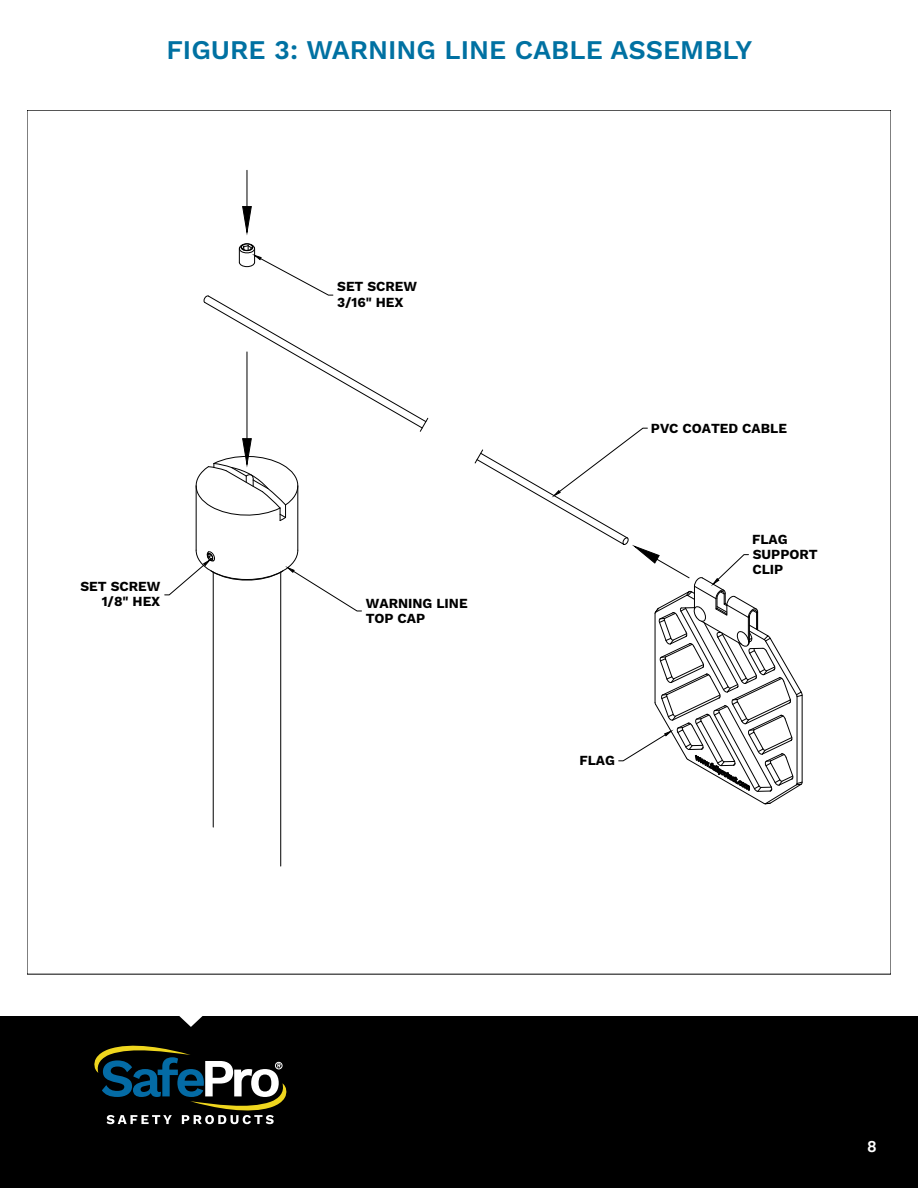
<style>
.page{position:relative;width:918px;height:1188px;background:#fff}
.page>*{position:absolute;margin:0;border:0;box-sizing:border-box;transform-origin:0 0}
.t1{font:600 27px "Work Sans";color:#0071a2}
.t2{font:600 15px "Poppins";color:#fff}
.t3{font:700 13.65px/15.1px "Work Sans";color:#000}
</style>
<div class="page">
<div style="left:0;top:1016px;width:918px;height:172px;background:#000"></div>
<svg style="left:94px;top:1045px;width:193px;height:79px"></svg>
<svg style="left:179px;top:1016px;width:24px;height:11px"></svg>
<hr style="left:298px;top:486px;width:1px;height:64px;background:#000">
<hr style="left:196px;top:486px;width:1px;height:64px;background:#000">
<hr style="left:213px;top:572px;width:1px;height:255px;background:#000">
<hr style="left:280px;top:572px;width:1px;height:294px;background:#000">
<div style="left:241px;top:244px;width:12px;height:6px;border:1px solid #000;border-radius:50%"></div>
<hr style="left:247px;top:352px;width:1px;height:106px;background:#000">
<svg style="left:195px;top:438px;width:104px;height:83px"></svg>
<hr style="left:247px;top:170px;width:1px;height:56px;background:#000">
<svg style="left:242px;top:206px;width:10px;height:27px"></svg>
<svg style="left:204px;top:245px;width:224px;height:186px"></svg>
<svg style="left:165px;top:550px;width:197px;height:61px"></svg>
<svg style="left:475px;top:428px;width:327px;height:376px"></svg>
<h1 class="t1" style="left:166px;top:34px;width:587px">FIGURE 3: WARNING LINE CABLE ASSEMBLY</h1>
<p class="t3" style="left:80px;top:578px;width:81px;text-align:right">SET SCREW<br>1/8" HEX</p>
<p class="t3" style="left:337px;top:278px;width:82px">SET SCREW<br>3/16" HEX</p>
<p class="t3" style="left:366px;top:595px;width:103px">WARNING LINE<br>TOP CAP</p>
<p class="t3" style="left:651px;top:420px;width:138px">PVC COATED CABLE</p>
<p class="t3" style="left:752px;top:531px;width:67px">FLAG<br>SUPPORT<br>CLIP</p>
<p class="t3" style="left:579px;top:753px;width:37px">FLAG</p>
<p class="t2" style="left:867px;top:1138px;width:11px">8</p>
</div>
